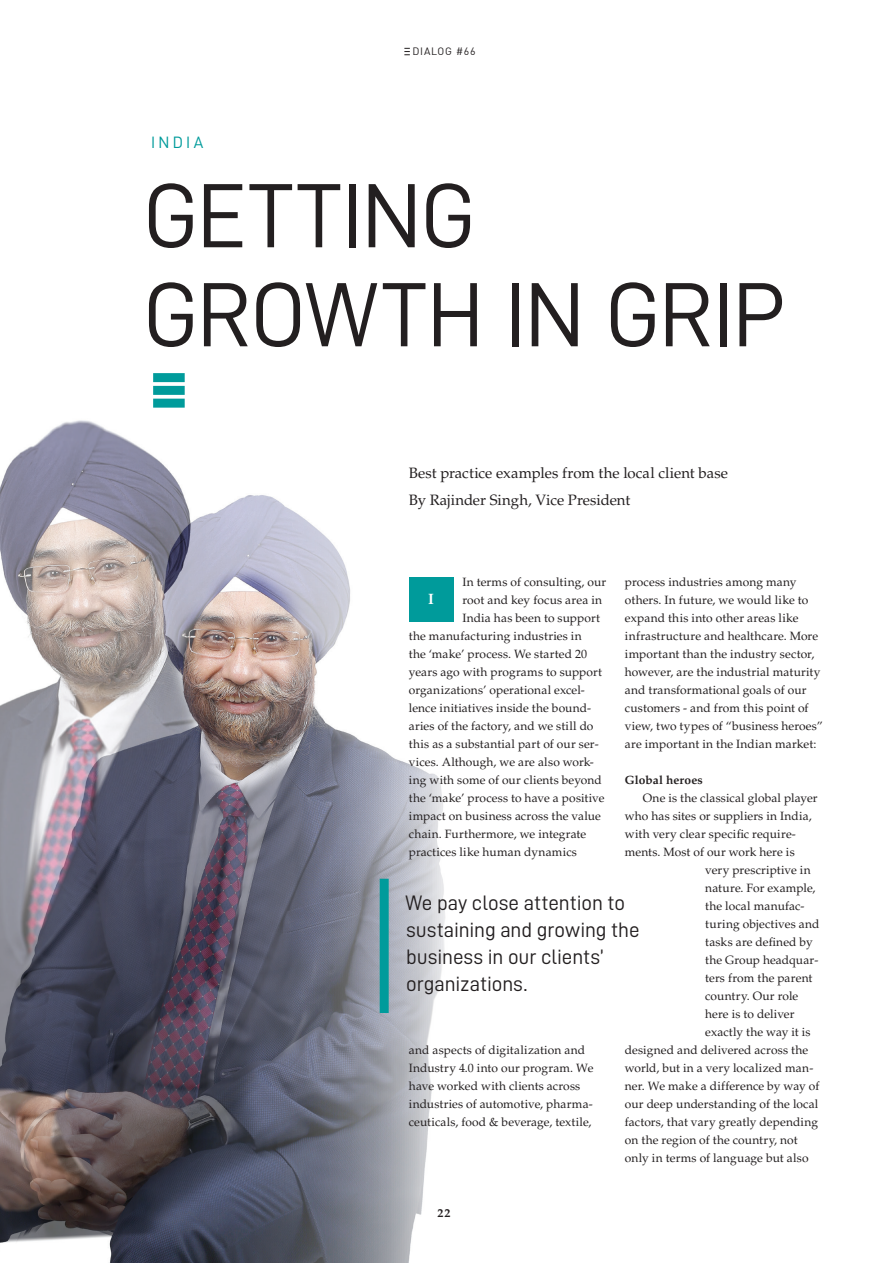
<style>
.page{position:relative;width:893px;height:1263px;background:#fff}
.page>*{position:absolute;margin:0;border:0;box-sizing:border-box;transform-origin:0 0}
.t1{font:91.5px/99px "D DIN";letter-spacing:-.015em;color:#231f20}
.t2{font:21px/27px "D DIN";letter-spacing:-.005em;color:#231f20}
.t3{font:16.5px "D DIN";letter-spacing:.2em;color:#009b9b}
.t4{font:15px/27px "Palatino LT Std";color:#231f20}
.t5{font:700 15px "Palatino LT Std";color:#fff}
.t6{font:12px/18px "Palatino LT Std";letter-spacing:.01em;color:#231f20}
.t7{font:700 12px "Palatino LT Std";letter-spacing:.015em;color:#231f20}
.t8{font:10.5px "DIN";letter-spacing:.075em;color:#231f20}
</style>
<div class="page">
<img style="left:0;top:382px;width:445px;height:881px">
<svg style="left:404px;top:48px;width:6px;height:7px"></svg>
<div style="left:409px;top:577px;width:44px;height:45px;background:#009b9b"></div>
<div style="left:153px;top:373px;width:32px;height:9px;background:#009b9b"></div>
<div style="left:153px;top:386px;width:32px;height:9px;background:#009b9b"></div>
<div style="left:153px;top:399px;width:32px;height:9px;background:#009b9b"></div>
<div style="left:380px;top:879px;width:9px;height:134px;background:#009b9b"></div>
<p class="t8" style="left:412px;top:45px;width:65px">DIALOG #66</p>
<h3 class="t3" style="left:151px;top:133px;width:54px">INDIA</h3>
<h1 class="t1" style="left:143px;top:165px;width:644px">GETTING<br>GROWTH IN GRIP</h1>
<p class="t4" style="left:409px;top:460px;width:321px">Best practice examples from the local client base<br>By Rajinder Singh, Vice President</p>
<p class="t6" style="left:462px;top:573px;width:145px">In terms of consulting, our</p>
<p class="t6" style="left:462px;top:591px;width:141px">root and key focus area in</p>
<p class="t6" style="left:462px;top:609px;width:139px">India has been to support</p>
<p class="t6" style="left:409px;top:627px;width:174px">the manufacturing industries in</p>
<p class="t6" style="left:409px;top:645px;width:180px">the ‘make’ process. We started 20</p>
<p class="t6" style="left:409px;top:663px;width:195px">years ago with programs to support</p>
<p class="t6" style="left:409px;top:681px;width:178px">organizations’ operational excel-</p>
<p class="t6" style="left:409px;top:699px;width:184px">lence initiatives inside the bound-</p>
<p class="t6" style="left:409px;top:717px;width:186px">aries of the factory, and we still do</p>
<p class="t6" style="left:409px;top:735px;width:191px">this as a substantial part of our ser-</p>
<p class="t6" style="left:409px;top:753px;width:187px">vices. Although, we are also work-</p>
<p class="t6" style="left:409px;top:771px;width:194px">ing with some of our clients beyond</p>
<p class="t6" style="left:409px;top:789px;width:197px">the ‘make’ process to have a positive</p>
<p class="t6" style="left:409px;top:807px;width:193px">impact on business across the value</p>
<p class="t6" style="left:409px;top:825px;width:179px">chain. Furthermore, we integrate</p>
<p class="t6" style="left:409px;top:843px;width:170px">practices like human dynamics</p>
<p class="t6" style="left:625px;top:573px;width:199px">process industries among many others. In future, we would like to expand this into other areas like infrastructure and healthcare. More important than the industry sector, however, are the industrial maturity and transformational goals of our customers - and from this point of view, two types of “business heroes” are important in the Indian market:</p>
<p class="t7" style="left:625px;top:773px;width:80px">Global heroes</p>
<p class="t6" style="left:643px;top:789px;width:176px">One is the classical global player</p>
<p class="t6" style="left:625px;top:807px;width:188px">who has sites or suppliers in India,</p>
<p class="t6" style="left:625px;top:825px;width:173px">with very clear specific require-</p>
<p class="t6" style="left:625px;top:843px;width:171px">ments. Most of our work here is</p>
<p class="t6" style="left:705px;top:861px;width:107px">very prescriptive in</p>
<p class="t6" style="left:705px;top:879px;width:112px">nature. For example,</p>
<p class="t6" style="left:705px;top:897px;width:101px">the local manufac-</p>
<p class="t6" style="left:705px;top:915px;width:116px">turing objectives and</p>
<p class="t6" style="left:705px;top:933px;width:109px">tasks are defined by</p>
<p class="t6" style="left:705px;top:951px;width:115px">the Group headquar-</p>
<p class="t6" style="left:705px;top:969px;width:109px">ters from the parent</p>
<p class="t6" style="left:705px;top:987px;width:95px">country. Our role</p>
<p class="t6" style="left:705px;top:1005px;width:91px">here is to deliver</p>
<p class="t6" style="left:705px;top:1023px;width:107px">exactly the way it is</p>
<p class="t6" style="left:625px;top:1041px;width:185px">designed and delivered across the</p>
<p class="t6" style="left:625px;top:1059px;width:190px">world, but in a very localized man-</p>
<p class="t6" style="left:625px;top:1077px;width:196px">ner. We make a difference by way of</p>
<p class="t6" style="left:625px;top:1095px;width:195px">our deep understanding of the local</p>
<p class="t6" style="left:625px;top:1113px;width:195px">factors, that vary greatly depending</p>
<p class="t6" style="left:625px;top:1131px;width:174px">on the region of the country, not</p>
<p class="t6" style="left:625px;top:1149px;width:185px">only in terms of language but also</p>
<p class="t5" style="left:428px;top:590px;width:7px">I</p>
<h2 class="t2" style="left:405px;top:889px;width:236px">We pay close attention to sustaining and growing the business in our clients’ organizations.</h2>
<p class="t6" style="left:409px;top:1041px;width:186px">and aspects of digitalization and Industry 4.0 into our program. We have worked with clients across industries of automotive, pharma&shy;ceuticals, food &amp; beverage, textile,</p>
<p class="t7" style="left:438px;top:1206px;width:14px">22</p>
</div>
